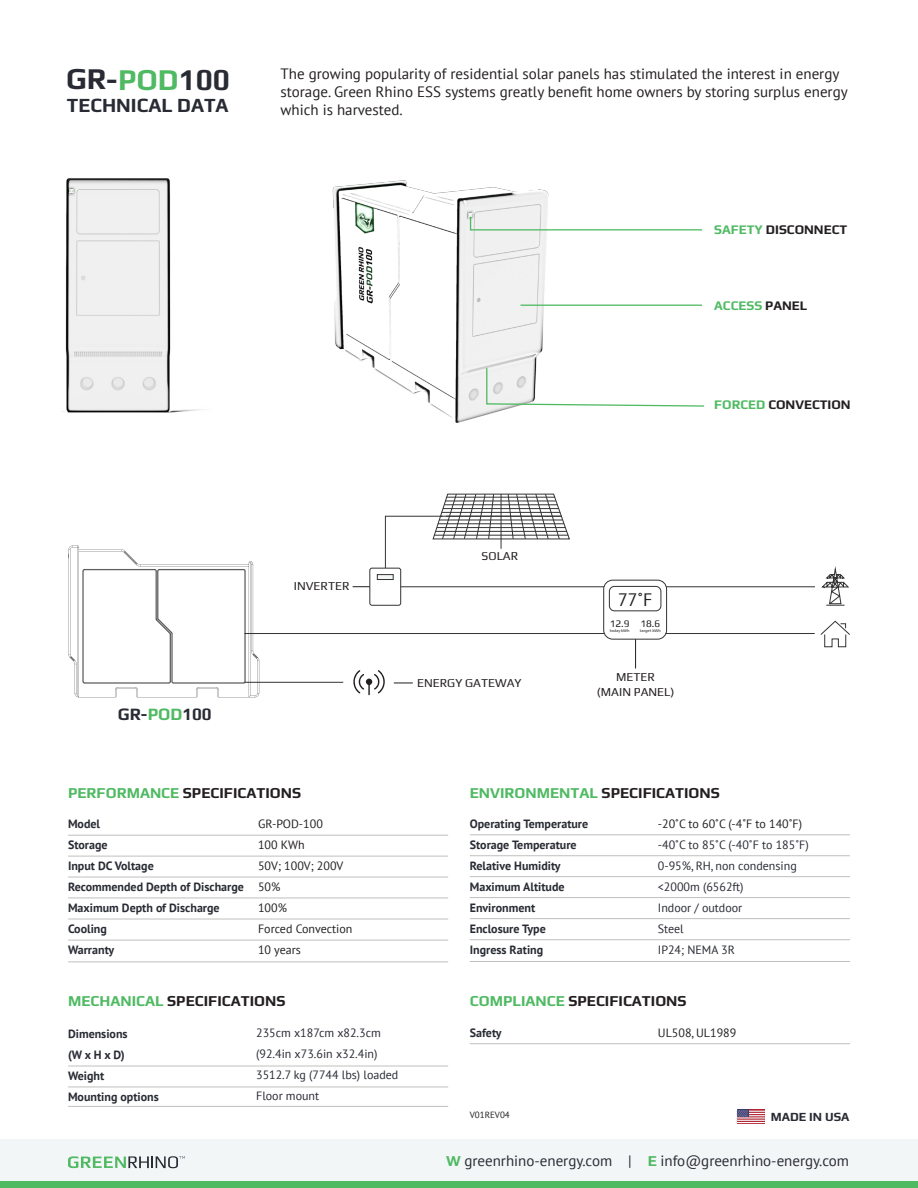
<style>
.page{position:relative;width:918px;height:1188px;background:#fff}
.page>*{position:absolute;margin:0;border:0;box-sizing:border-box;transform-origin:0 0}
.t1{font:700 30px "Play";letter-spacing:-.005em;color:#292b34}
.t2{font:700 19.95px "Play";color:#292b34}
.t3{font:18px "PT Sans";color:#231f20}
.t4{font:700 17.25px "Play";letter-spacing:-.005em;color:#292b34}
.t5{font:15px "PT Sans";color:#231f20}
.t6{font:700 15px "Play";color:#231f20}
.t7{font:15px "PT Sans";color:#292b34}
.t8{font:700 13.05px "Play";color:#231f20}
.t9{font:700 13.05px "Play";color:#50ba63}
.t10{font:700 12.3px "Play";color:#292b34}
.t11{font:700 12px "PT Sans";color:#292b34}
.t12{font:12px/21px "PT Sans";color:#292b34}
.t13{font:12px/21px "PT Sans";color:#231f20}
.t14{font:12px/14.4px "Play";color:#231f20;text-align:center}
.t15{font:9.9px "Play";color:#201d1e}
.t16{font:9px "PT Sans";color:#231f20}
.t17{font:4.05px "Play";color:#201d1e}
.s1{color:#50ba63}
.s2{color:#231f20}
.s3{font-family:"Play";font-weight:700;color:#50ba63}
</style>
<div class="page">
<img style="left:332px;top:180px;width:299px;height:243px">
<img style="left:62px;top:178px;width:140px;height:235px">
<svg style="left:469px;top:215px;width:234px;height:16px"></svg>
<hr style="left:520px;top:305px;width:182px;height:1px;background:#50ba63">
<svg style="left:485px;top:367px;width:220px;height:40px"></svg>
<div style="left:0;top:1140px;width:918px;height:48px;background:#f3f6f7"></div>
<div style="left:0;top:1182px;width:918px;height:6px;background:#50ba63"></div>
<svg style="left:68px;top:1156px;width:117px;height:12px"></svg>
<hr style="left:68px;top:835px;width:380px;height:1px;background:#bfc0be">
<hr style="left:470px;top:835px;width:380px;height:1px;background:#bfc0be">
<hr style="left:68px;top:856px;width:380px;height:1px;background:#bfc0be">
<hr style="left:470px;top:855px;width:380px;height:1px;background:#bfc0be">
<hr style="left:68px;top:877px;width:380px;height:1px;background:#bfc0be">
<hr style="left:470px;top:876px;width:380px;height:1px;background:#bfc0be">
<hr style="left:68px;top:1066px;width:380px;height:1px;background:#bfc0be">
<hr style="left:470px;top:1043px;width:380px;height:1px;background:#bfc0be">
<hr style="left:68px;top:898px;width:380px;height:1px;background:#bfc0be">
<hr style="left:470px;top:897px;width:380px;height:1px;background:#bfc0be">
<hr style="left:68px;top:1087px;width:380px;height:1px;background:#bfc0be">
<hr style="left:68px;top:919px;width:380px;height:1px;background:#bfc0be">
<hr style="left:470px;top:918px;width:380px;height:1px;background:#bfc0be">
<hr style="left:68px;top:1106px;width:380px;height:1px;background:#bfc0be">
<hr style="left:68px;top:940px;width:380px;height:1px;background:#bfc0be">
<hr style="left:470px;top:939px;width:380px;height:1px;background:#bfc0be">
<hr style="left:68px;top:962px;width:380px;height:1px;background:#bfc0be">
<hr style="left:470px;top:961px;width:380px;height:1px;background:#bfc0be">
<div style="left:737px;top:1110px;width:28px;height:14px;background:#ba3b4b"></div>
<svg style="left:737px;top:1110px;width:28px;height:13px"></svg>
<svg style="left:68px;top:546px;width:191px;height:151px"></svg>
<svg style="left:353px;top:586px;width:16px;height:1px"></svg>
<svg style="left:385px;top:493px;width:185px;height:76px"></svg>
<svg style="left:394px;top:683px;width:19px;height:1px"></svg>
<div style="left:369px;top:568px;width:32px;height:38px;background:#fff;border:1px solid #323332;border-radius:2px"></div>
<svg style="left:377px;top:574px;width:17px;height:6px"></svg>
<hr style="left:401px;top:586px;width:236px;height:1px;background:#323332">
<hr style="left:245px;top:633px;width:365px;height:1px;background:#323332">
<hr style="left:658px;top:586px;width:157px;height:1px;background:#323332">
<hr style="left:658px;top:633px;width:157px;height:1px;background:#323332">
<hr style="left:245px;top:682px;width:98px;height:1px;background:#323332">
<hr style="left:635px;top:639px;width:1px;height:30px;background:#201d1e">
<div style="left:603px;top:580px;width:64px;height:60px;background:#fff;border:1px solid #323332;border-radius:9px"></div>
<div style="left:609px;top:586px;width:52px;height:25px;border:1px solid #323332;border-radius:5px"></div>
<svg style="left:821px;top:566px;width:28px;height:40px"></svg>
<svg style="left:820px;top:620px;width:30px;height:28px"></svg>
<svg style="left:353px;top:670px;width:32px;height:25px"></svg>
<h1 class="t1" style="left:66px;top:58px;width:165px">GR-<span class="s1">POD</span>100</h1>
<h2 class="t2" style="left:67px;top:91px;width:163px">TECHNICAL DATA</h2>
<p class="t5" style="left:281px;top:64px;width:560px">The growing popularity of residential solar panels has stimulated the interest in energy</p>
<p class="t5" style="left:281px;top:82px;width:569px">storage. Green Rhino ESS systems greatly benefit home owners by storing surplus energy</p>
<p class="t5" style="left:281px;top:100px;width:124px">which is harvested.</p>
<p class="t8" style="left:714px;top:221px;width:135px"><span class="s1">SAFETY</span> DISCONNECT</p>
<p class="t9" style="left:714px;top:296px;width:95px">ACCESS <span class="s2">PANEL</span></p>
<p class="t8" style="left:714px;top:395px;width:138px"><span class="s1">FORCED</span> CONVECTION</p>
<h3 class="t4" style="left:118px;top:702px;width:95px">GR-<span class="s1">POD</span>100</h3>
<p class="t14" style="left:294px;top:578px;width:58px">INVERTER</p>
<p class="t14" style="left:482px;top:548px;width:38px">SOLAR</p>
<p class="t3" style="left:618px;top:588px;width:36px">77˚F</p>
<p class="t15" style="left:610px;top:616px;width:21px">12.9</p>
<p class="t17" style="left:610px;top:627px;width:21px">today kWh</p>
<p class="t15" style="left:640px;top:616px;width:21px">18.6</p>
<p class="t17" style="left:640px;top:627px;width:22px">target kWh</p>
<p class="t14" style="left:417px;top:675px;width:106px">ENERGY GATEWAY</p>
<p class="t14" style="left:597px;top:669px;width:79px">METER<br>(MAIN PANEL)</p>
<p class="t6" style="left:68px;top:782px;width:235px"><span class="s1">PERFORMANCE</span> SPECIFICATIONS</p>
<p class="t6" style="left:470px;top:782px;width:252px"><span class="s1">ENVIRONMENTAL</span> SPECIFICATIONS</p>
<p class="t11" style="left:68px;top:816px;width:34px">Model</p>
<p class="t11" style="left:68px;top:837px;width:41px">Storage</p>
<p class="t11" style="left:68px;top:858px;width:87px">Input DC Voltage</p>
<p class="t11" style="left:68px;top:879px;width:177px">Recommended Depth of Discharge</p>
<p class="t11" style="left:68px;top:900px;width:153px">Maximum Depth of Discharge</p>
<p class="t11" style="left:68px;top:921px;width:40px">Cooling</p>
<p class="t11" style="left:68px;top:942px;width:48px">Warranty</p>
<p class="t13" style="left:258px;top:813px;width:66px">GR-POD-100</p>
<p class="t13" style="left:258px;top:834px;width:87px">100 KWh<br>50V; 100V; 200V</p>
<p class="t13" style="left:258px;top:876px;width:24px">50%</p>
<p class="t13" style="left:258px;top:897px;width:30px">100%</p>
<p class="t13" style="left:258px;top:918px;width:96px">Forced Convection</p>
<p class="t13" style="left:258px;top:939px;width:44px">10 years</p>
<p class="t11" style="left:470px;top:816px;width:120px">Operating Temperature</p>
<p class="t11" style="left:470px;top:837px;width:108px">Storage Temperature</p>
<p class="t11" style="left:470px;top:858px;width:92px">Relative Humidity</p>
<p class="t11" style="left:470px;top:879px;width:96px">Maximum Altitude</p>
<p class="t11" style="left:470px;top:900px;width:67px">Environment</p>
<p class="t11" style="left:470px;top:921px;width:77px">Enclosure Type</p>
<p class="t11" style="left:470px;top:942px;width:75px">Ingress Rating</p>
<p class="t12" style="left:658px;top:813px;width:152px"><span class="s2">-20˚C to 60˚C (-4˚F to 140˚F) </span>-40˚C to 85˚C (-40˚F to 185˚F)</p>
<p class="t12" style="left:658px;top:855px;width:140px">0-95%, RH, non condensing</p>
<p class="t12" style="left:658px;top:876px;width:87px">&lt;2000m (6562ft)</p>
<p class="t12" style="left:658px;top:897px;width:86px">Indoor / outdoor</p>
<p class="t12" style="left:658px;top:918px;width:27px">Steel</p>
<p class="t12" style="left:658px;top:939px;width:78px">IP24; NEMA 3R</p>
<p class="t6" style="left:68px;top:990px;width:219px"><span class="s1">MECHANICAL</span> SPECIFICATIONS</p>
<p class="t6" style="left:470px;top:990px;width:218px"><span class="s1">COMPLIANCE</span> SPECIFICATIONS</p>
<p class="t11" style="left:68px;top:1026px;width:61px">Dimensions</p>
<p class="t11" style="left:68px;top:1047px;width:58px">(W x H x D)</p>
<p class="t11" style="left:68px;top:1068px;width:38px">Weight</p>
<p class="t11" style="left:68px;top:1089px;width:92px">Mounting options</p>
<p class="t12" style="left:256px;top:1022px;width:126px">235cm x187cm x82.3cm (92.4in x73.6in x32.4in)</p>
<p class="t12" style="left:256px;top:1064px;width:144px">3512.7 kg (7744 lbs) loaded</p>
<p class="t12" style="left:256px;top:1085px;width:65px">Floor mount</p>
<p class="t11" style="left:470px;top:1025px;width:33px">Safety</p>
<p class="t16" style="left:470px;top:1109px;width:42px">V01REV04</p>
<p class="t13" style="left:658px;top:1022px;width:80px">UL508, UL1989</p>
<p class="t10" style="left:771px;top:1108px;width:80px">MADE IN USA</p>
<p class="t7" style="left:446px;top:1151px;width:404px"><span class="s3">W</span> greenrhino-energy.com | <span class="s3">E</span> info@greenrhino-energy.com</p>
</div>
